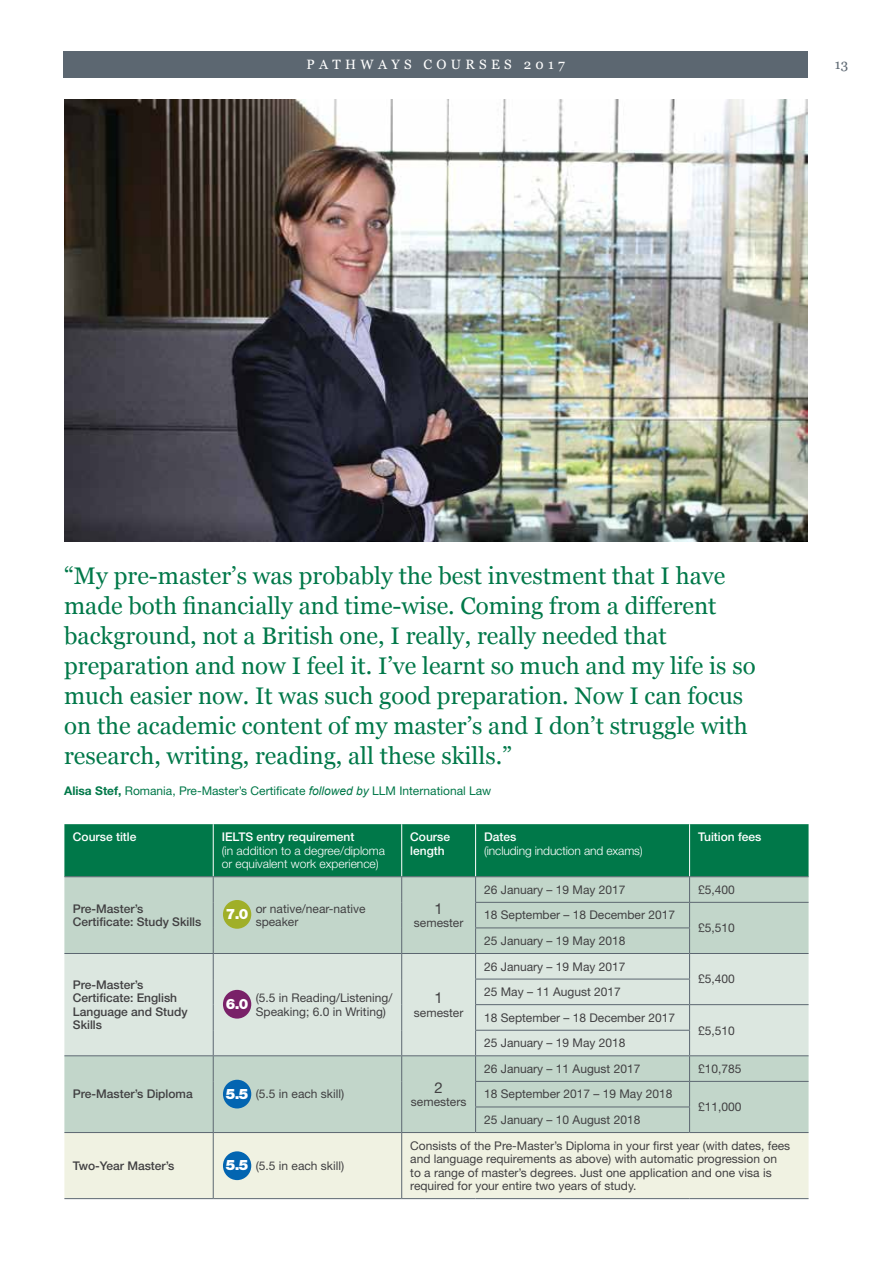
<style>
.page{position:relative;width:893px;height:1263px;background:#fff}
.page>*{position:absolute;margin:0;border:0;box-sizing:border-box;transform-origin:0 0}
.t1{font:24px/30px "Georgia";color:#007849}
.t2{font:15px "Helvetica Neue LT Std";color:#414042}
.t3{font:900 14.4px "Helvetica Neue LT Std";color:#fff}
.t4{font:13.5px "Georgia";letter-spacing:.32em;color:#fff}
.t5{font:13.5px "Georgia";color:#5c6771}
.t6{font:12px/13.5px "Helvetica Neue LT Std";color:#414042}
.t7{font:500 12px/13.5px "Helvetica Neue LT Std";color:#414042}
.t8{font:300 12px/13.5px "Helvetica Neue LT Std";color:#fff}
.t9{font:12px "Helvetica Neue LT Std";color:#007849}
.t10{font:500 12px/13.5px "Helvetica Neue LT Std";color:#fff}
.s1{font-weight:700}
.s2{font-family:"Arial";font-style:italic}
</style>
<div class="page">
<div style="left:64px;top:51px;width:744px;height:27px;background:#5c6771"></div>
<img style="left:64px;top:100px;width:743px;height:441px">
<div style="left:64px;top:1133px;width:744px;height:65px;background:#f0f2e2"></div>
<svg style="left:64px;top:824px;width:744px;height:308px;background:#a7c9b9"></svg>
<hr style="left:64px;top:1132px;width:149px;height:1px;background:#5c6771">
<hr style="left:213px;top:1132px;width:189px;height:1px;background:#5c6771">
<hr style="left:213px;top:1133px;width:1px;height:65px;background:#5c6771">
<hr style="left:402px;top:1132px;width:74px;height:1px;background:#5c6771">
<hr style="left:401px;top:1133px;width:1px;height:65px;background:#5c6771">
<hr style="left:476px;top:1132px;width:214px;height:1px;background:#5c6771">
<hr style="left:690px;top:1132px;width:118px;height:1px;background:#5c6771">
<hr style="left:64px;top:1198px;width:149px;height:1px;background:#5c6771">
<hr style="left:213px;top:1198px;width:189px;height:1px;background:#5c6771">
<hr style="left:402px;top:1198px;width:74px;height:1px;background:#5c6771">
<hr style="left:476px;top:1198px;width:214px;height:1px;background:#5c6771">
<hr style="left:690px;top:1198px;width:118px;height:1px;background:#5c6771">
<div style="left:223px;top:1151px;width:28px;height:29px;background:#0365b1;border-radius:50%"></div>
<div style="left:223px;top:1080px;width:28px;height:28px;background:#0365b1;border-radius:50%"></div>
<div style="left:223px;top:990px;width:28px;height:28px;background:#792168;border-radius:50%"></div>
<div style="left:223px;top:900px;width:28px;height:29px;background:#a0af28;border-radius:50%"></div>
<p class="t4" style="left:307px;top:56px;width:260px">PATHWAYS COURSES 2017</p>
<p class="t5" style="left:835px;top:56px;width:15px">13</p>
<p class="t1" style="left:64px;top:561px;width:693px">“My pre-master’s was probably the best investment that I have made both financially and time-wise. Coming from a different background, not a British one, I really, really needed that preparation and now I feel it. I’ve learnt so much and my life is so much easier now. It was such good preparation. Now I can focus on the academic content of my master’s and I don’t struggle with research, writing, reading, all these skills.”</p>
<p class="t9" style="left:64px;top:784px;width:429px"><span class="s1">Alisa Stef,</span> Romania, Pre-Master’s Certificate <span class="s2">followed by</span> LLM International Law</p>
<p class="t10" style="left:73px;top:830px;width:65px">Course title</p>
<p class="t10" style="left:222px;top:830px;width:134px">IELTS entry requirement</p>
<p class="t8" style="left:222px;top:843px;width:165px">(in addition to a degree/diploma or equivalent work experience)</p>
<p class="t10" style="left:410px;top:830px;width:41px">Course length</p>
<p class="t10" style="left:484px;top:830px;width:34px">Dates</p>
<p class="t10" style="left:698px;top:830px;width:65px">Tuition fees</p>
<p class="t8" style="left:484px;top:843px;width:160px">(including induction and exams)</p>
<p class="t7" style="left:73px;top:901px;width:130px">Pre-Master’s<br>Certificate: Study Skills</p>
<p class="t6" style="left:256px;top:901px;width:111px">or native/near-native speaker</p>
<p class="t2" style="left:434px;top:899px;width:10px">1</p>
<p class="t3" style="left:226px;top:905px;width:24px">7.0</p>
<p class="t6" style="left:414px;top:916px;width:51px">semester</p>
<p class="t7" style="left:73px;top:977px;width:116px">Pre-Master’s<br>Certificate: English<br>Language and Study<br>Skills</p>
<p class="t3" style="left:226px;top:995px;width:24px">6.0</p>
<p class="t6" style="left:256px;top:991px;width:138px">(5.5 in Reading/Listening/<br>Speaking; 6.0 in Writing)</p>
<p class="t2" style="left:434px;top:989px;width:10px">1</p>
<p class="t6" style="left:414px;top:1005px;width:51px">semester</p>
<p class="t3" style="left:226px;top:1085px;width:24px">5.5</p>
<p class="t7" style="left:73px;top:1087px;width:121px">Pre-Master’s Diploma</p>
<p class="t6" style="left:256px;top:1087px;width:90px">(5.5 in each skill)</p>
<p class="t2" style="left:434px;top:1078px;width:10px">2</p>
<p class="t6" style="left:411px;top:1095px;width:57px">semesters</p>
<p class="t6" style="left:484px;top:883px;width:143px">26 January – 19 May 2017</p>
<p class="t6" style="left:698px;top:883px;width:38px">£5,400</p>
<p class="t6" style="left:484px;top:908px;width:192px">18 September – 18 December 2017</p>
<p class="t6" style="left:698px;top:921px;width:38px">£5,510</p>
<p class="t6" style="left:484px;top:934px;width:143px">25 January – 19 May 2018</p>
<p class="t6" style="left:484px;top:959px;width:143px">26 January – 19 May 2017</p>
<p class="t6" style="left:484px;top:979px;width:192px;line-height:25.5px">25 May – 11 August 2017<br>18 September – 18 December 2017</p>
<p class="t6" style="left:484px;top:1036px;width:143px">25 January – 19 May 2018</p>
<p class="t6" style="left:698px;top:972px;width:38px">£5,400</p>
<p class="t6" style="left:698px;top:1023px;width:38px">£5,510</p>
<p class="t6" style="left:484px;top:1062px;width:158px">26 January – 11 August 2017</p>
<p class="t6" style="left:698px;top:1062px;width:45px">£10,785</p>
<p class="t6" style="left:484px;top:1087px;width:190px">18 September 2017 – 19 May 2018</p>
<p class="t6" style="left:698px;top:1100px;width:45px">£11,000</p>
<p class="t6" style="left:484px;top:1113px;width:158px">25 January – 10 August 2018</p>
<p class="t3" style="left:226px;top:1157px;width:24px">5.5</p>
<p class="t7" style="left:73px;top:1159px;width:103px">Two-Year Master’s</p>
<p class="t6" style="left:256px;top:1159px;width:90px">(5.5 in each skill)</p>
<p class="t6" style="left:410px;top:1138px;width:382px">Consists of the Pre-Master’s Diploma in your first year (with dates, fees and language requirements as above) with automatic progression on to a range of master’s degrees. Just one application and one visa is required for your entire two years of study.</p>
</div>
